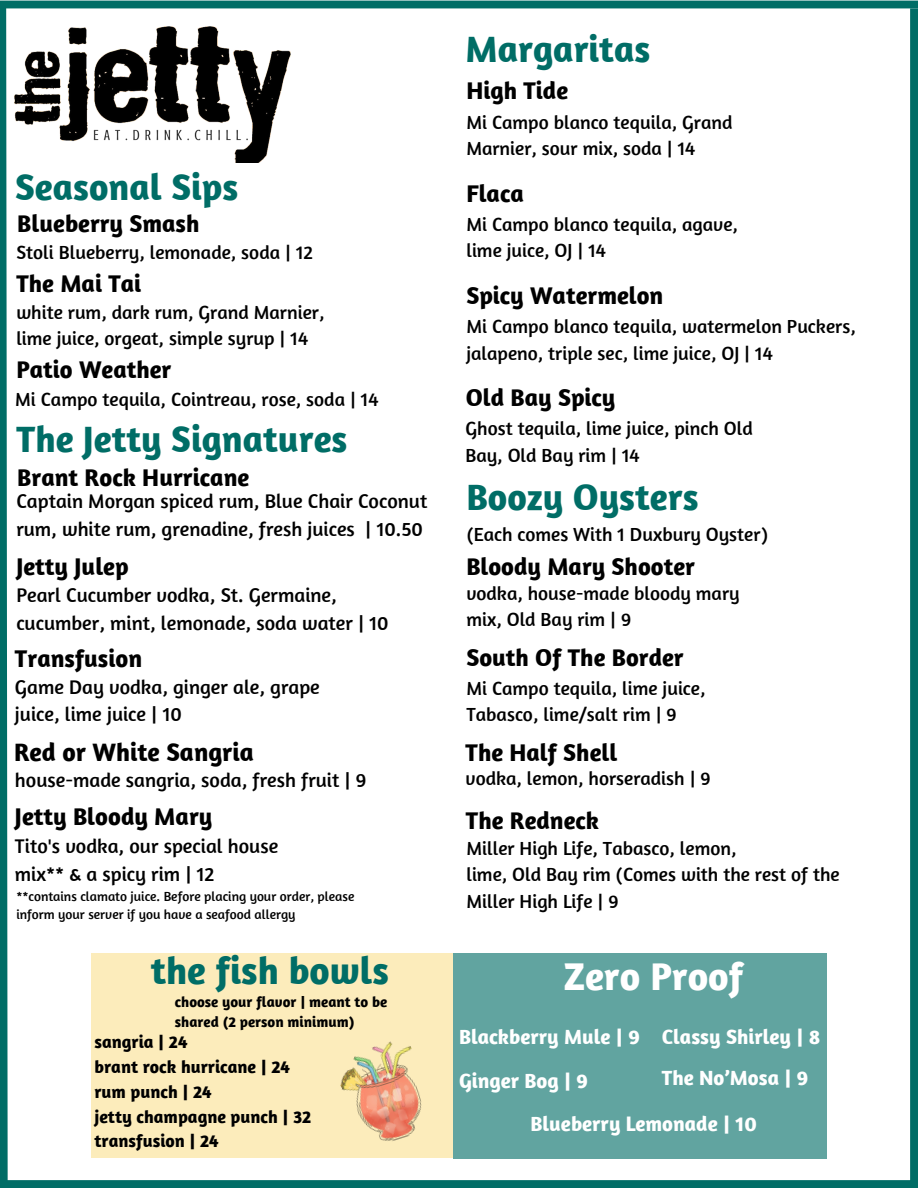
<style>
.page{position:relative;width:918px;height:1188px;background:#fff}
.page>*{position:absolute;margin:0;border:0;box-sizing:border-box;transform-origin:0 0}
.t1{font:700 39.6px "Amaranth";color:#fff}
.t2{font:700 39px "Amaranth";color:#006d66}
.t3{font:700 37.5px "Amaranth";color:#006d66}
.t4{font:700 25.8px "Amaranth";color:#000}
.t5{font:700 24.75px "Amaranth";color:#000}
.t6{font:700 21px "Amaranth";color:#fff}
.t7{font:20.25px/27.6px "Amaranth";color:#000}
.t8{font:19.35px/26.4px "Amaranth";color:#000}
.t9{font:700 18px/24.8px "Amaranth";color:#000}
.t10{font:700 15px/20.2px "Amaranth";color:#000}
.t11{font:13.5px/18px "Amaranth";color:#000}
</style>
<div class="page">
<div style="left:0;top:1px;width:918px;height:7px;background:#006d66"></div>
<div style="left:4px;top:1180px;width:914px;height:8px;background:#006d66"></div>
<svg style="left:0;top:0;width:12px;height:1188px"></svg>
<div style="left:910px;top:8px;width:8px;height:1180px;background:#006d66"></div>
<img style="left:0;top:8px;width:316px;height:155px">
<div style="left:92px;top:953px;width:361px;height:205px;background:#fcecbb"></div>
<img style="left:340px;top:1041px;width:82px;height:100px">
<div style="left:453px;top:953px;width:373px;height:206px;background:#61a4a0"></div>
<h1 class="t3" style="left:15px;top:163px;width:225px">Seasonal Sips</h1>
<h2 class="t5" style="left:17px;top:208px;width:184px">Blueberry Smash</h2>
<h4 class="t8" style="left:16px;top:239px;width:298px">Stoli Blueberry, lemonade, soda | 12</h4>
<h4 class="t5" style="left:16px;top:268px;width:126px">The Mai Tai</h4>
<h2 class="t8" style="left:16px;top:298px;width:310px">white rum, dark rum, Grand Marnier, lime juice, orgeat, simple syrup | 14</h2>
<h2 class="t5" style="left:16px;top:354px;width:157px">Patio Weather</h2>
<h2 class="t8" style="left:15px;top:385px;width:365px">Mi Campo tequila, Cointreau, rose, soda | 14</h2>
<h4 class="t3" style="left:16px;top:415px;width:333px">The Jetty Signatures</h4>
<h4 class="t5" style="left:17px;top:462px;width:234px">Brant Rock Hurricane</h4>
<h2 class="t7" style="left:16px;top:487px;width:413px">Captain Morgan spiced rum, Blue Chair Coconut rum, white rum, grenadine, fresh juices | 10.50</h2>
<h2 class="t5" style="left:16px;top:550px;width:114px">Jetty Julep</h2>
<h4 class="t7" style="left:16px;top:581px;width:374px">Pearl Cucumber vodka, St. Germaine, cucumber, mint, lemonade, soda water | 10</h4>
<h4 class="t5" style="left:15px;top:642px;width:129px">Transfusion</h4>
<h1 class="t7" style="left:15px;top:672px;width:306px">Game Day vodka, ginger ale, grape juice, lime juice | 10</h1>
<h2 class="t4" style="left:14px;top:736px;width:241px">Red or White Sangria</h2>
<h4 class="t7" style="left:15px;top:766px;width:353px">house-made sangria, soda, fresh fruit | 9</h4>
<h4 class="t5" style="left:15px;top:801px;width:199px">Jetty Bloody Mary</h4>
<h2 class="t7" style="left:15px;top:832px;width:265px">Tito's vodka, our special house mix** &amp; a spicy rim | 12</h2>
<h1 class="t11" style="left:16px;top:887px;width:340px">**contains clamato juice. Before placing your order, please inform your server if you have a seafood allergy</h1>
<h1 class="t2" style="left:151px;top:946px;width:240px">the fish bowls</h1>
<h2 class="t10" style="left:175px;top:991px;width:214px">choose your flavor | meant to be shared (2 person minimum)</h2>
<h4 class="t9" style="left:94px;top:1029px;width:218px">sangria | 24<br>brant rock hurricane | 24 rum punch | 24<br>jetty champagne punch | 32 transfusion | 24</h4>
<h2 class="t3" style="left:466px;top:25px;width:186px">Margaritas</h2>
<h4 class="t5" style="left:466px;top:75px;width:103px">High Tide</h4>
<h4 class="t8" style="left:466px;top:108px;width:268px">Mi Campo blanco tequila, Grand<br>Marnier, sour mix, soda | 14</h4>
<h3 class="t5" style="left:466px;top:178px;width:59px">Flaca</h3>
<h3 class="t8" style="left:466px;top:211px;width:273px">Mi Campo blanco tequila, agave, lime juice, OJ | 14</h3>
<h2 class="t5" style="left:466px;top:280px;width:199px">Spicy Watermelon</h2>
<h4 class="t8" style="left:466px;top:313px;width:391px">Mi Campo blanco tequila, watermelon Puckers, jalapeno, triple sec, lime juice, OJ | 14</h4>
<h2 class="t5" style="left:466px;top:382px;width:151px">Old Bay Spicy</h2>
<h2 class="t8" style="left:466px;top:415px;width:289px">Ghost tequila, lime juice, pinch Old<br>Bay, Old Bay rim | 14</h2>
<h4 class="t3" style="left:466px;top:474px;width:234px">Boozy Oysters</h4>
<h1 class="t8" style="left:466px;top:521px;width:303px">(Each comes With 1 Duxbury Oyster)</h1>
<h6 class="t5" style="left:466px;top:551px;width:230px">Bloody Mary Shooter</h6>
<h5 class="t8" style="left:466px;top:580px;width:275px">vodka, house-made bloody mary mix, Old Bay rim | 9</h5>
<p class="t5" style="left:466px;top:642px;width:219px">South Of The Border</p>
<h1 class="t8" style="left:466px;top:675px;width:241px">Mi Campo tequila, lime juice,<br>Tabasco, lime/salt rim | 9</h1>
<h4 class="t5" style="left:466px;top:737px;width:153px">The Half Shell</h4>
<p class="t8" style="left:466px;top:765px;width:247px">vodka, lemon, horseradish | 9</p>
<h3 class="t5" style="left:466px;top:805px;width:135px">The Redneck</h3>
<h3 class="t8" style="left:466px;top:835px;width:375px">Miller High Life, Tabasco, lemon,<br>lime, Old Bay rim (Comes with the rest of the<br>Miller High Life | 9</h3>
<h4 class="t1" style="left:563px;top:951px;width:182px">Zero Proof</h4>
<h2 class="t6" style="left:459px;top:1023px;width:182px">Blackberry Mule | 9</h2>
<h2 class="t6" style="left:459px;top:1067px;width:131px">Ginger Bog | 9</h2>
<h4 class="t6" style="left:662px;top:1023px;width:160px">Classy Shirley | 8</h4>
<h2 class="t6" style="left:662px;top:1065px;width:148px">The No’Mosa | 9</h2>
<h4 class="t6" style="left:531px;top:1110px;width:228px">Blueberry Lemonade | 10</h4>
</div>
